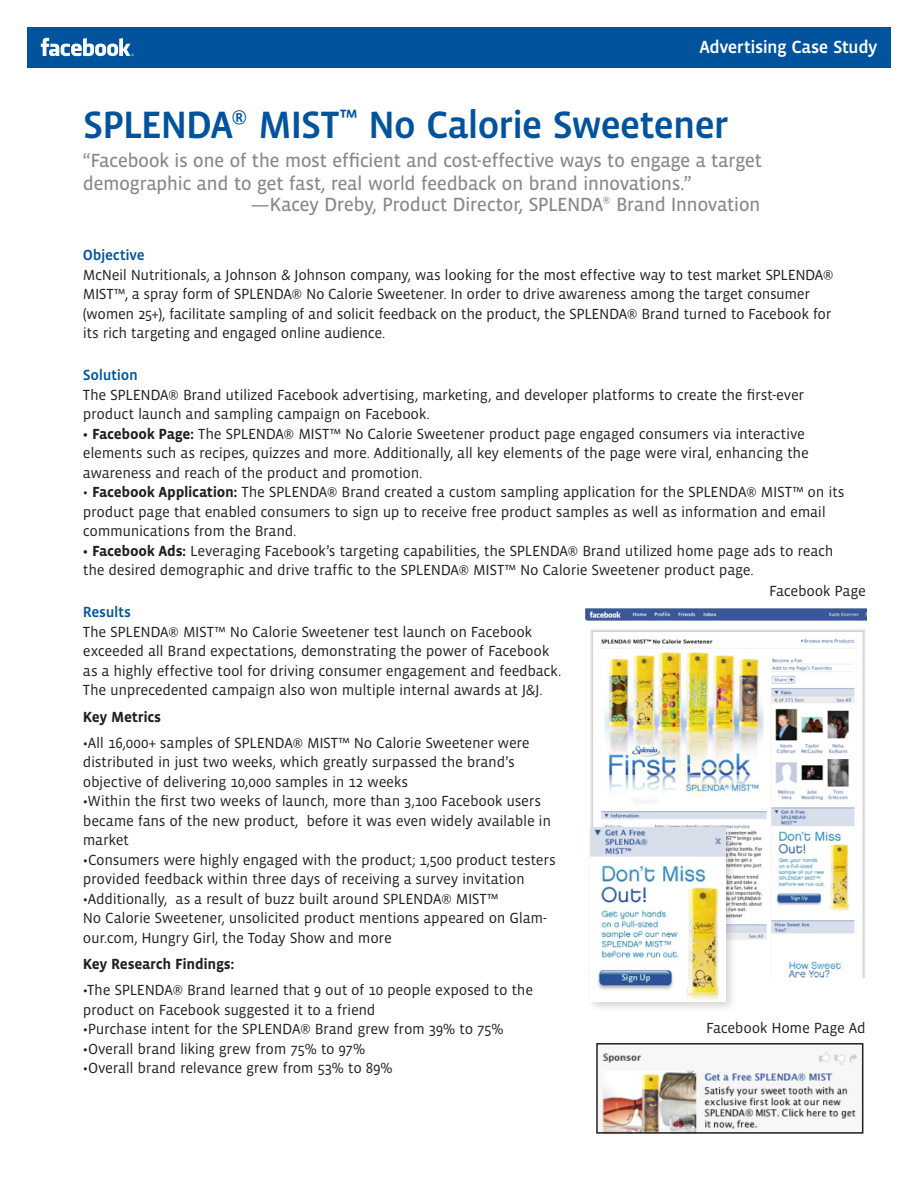
<style>
.page{position:relative;width:918px;height:1188px;background:#fff}
.page>*{position:absolute;margin:0;border:0;box-sizing:border-box;transform-origin:0 0}
.Page_Title{font:500 39px "Vista Sans OT";letter-spacing:-.035em;color:#01539e}
.Subhead{font:19.5px/22.5px "Vista Sans OT";letter-spacing:-.03em;color:#86888b}
.Header_Bar_Text{font:500 18px "Vista Sans OT";letter-spacing:-.03em;color:#fff}
.Unordered_List{font:15px/19.5px "Vista Sans OT";letter-spacing:-.02em;color:#231f20}
.t1{font:700 15px "Vista Sans OT";letter-spacing:-.02em;color:#231f20}
.Subhead-2{font:500 15px "Vista Sans OT";letter-spacing:-.02em;color:#01539e}
.s1{font-weight:700}
</style>
<div class="page">
<div style="left:27px;top:27px;width:864px;height:41px;background:#01539e"></div>
<svg style="left:41px;top:38px;width:93px;height:18px"></svg>
<img style="left:586px;top:608px;width:280px;height:370px">
<div style="left:586px;top:823px;width:158px;height:197px;background:#231f20;opacity:.2"></div>
<img style="left:591px;top:828px;width:134px;height:174px">
<img style="left:599px;top:1051px;width:259px;height:80px">
<div style="left:596px;top:1043px;width:267px;height:91px;border:2px solid #231f20"></div>
<p class="Header_Bar_Text" style="left:699px;top:38px;width:180px">Advertising Case Study</p>
<p class="Page_Title" style="left:83px;top:105px;width:647px">SPLENDA<sup>®</sup> MIST<sup>™</sup> No Calorie Sweetener</p>
<p class="Subhead" style="left:83px;top:150px;width:681px">“Facebook is one of the most efficient and cost-effective ways to engage a target demographic and to get fast, real world feedback on brand innovations.”</p>
<p class="Subhead" style="left:250px;top:193px;width:512px">—Kacey Dreby, Product Director, SPLENDA<sup>®</sup> Brand Innovation</p>
<p class="Subhead-2" style="left:83px;top:248px;width:63px">Objective</p>
<p class="Unordered_List" style="left:83px;top:265px;width:752px">McNeil Nutritionals, a Johnson &amp; Johnson company, was looking for the most effective way to test market SPLENDA® MIST™, a spray form of SPLENDA® No Calorie Sweetener. In order to drive awareness among the target consumer (women 25+), facilitate sampling of and solicit feedback on the product, the SPLENDA® Brand turned to Facebook for its rich targeting and engaged online audience.</p>
<p class="Subhead-2" style="left:83px;top:368px;width:56px">Solution</p>
<p class="Unordered_List" style="left:83px;top:385px;width:723px">The SPLENDA® Brand utilized Facebook advertising, marketing, and developer platforms to create the first-ever product launch and sampling campaign on Facebook.</p>
<p class="Unordered_List" style="left:83px;top:424px;width:727px"><span class="s1">• Facebook Page:</span> The SPLENDA® MIST™ No Calorie Sweetener product page engaged consumers via interactive elements such as recipes, quizzes and more. Additionally, all key elements of the page were viral, enhancing the awareness and reach of the product and promotion.</p>
<p class="Unordered_List" style="left:83px;top:483px;width:763px">• <span class="s1">Facebook Application:</span> The SPLENDA® Brand created a custom sampling application for the SPLENDA® MIST™ on its product page that enabled consumers to sign up to receive free product samples as well as information and email communications from the Brand.</p>
<p class="Unordered_List" style="left:83px;top:541px;width:752px"><span class="s1">• Facebook Ads:</span> Leveraging Facebook’s targeting capabilities, the SPLENDA® Brand utilized home page ads to reach the desired demographic and drive traffic to the SPLENDA® MIST™ No Calorie Sweetener product page.</p>
<p class="Subhead-2" style="left:83px;top:605px;width:49px">Results</p>
<p class="Unordered_List" style="left:83px;top:622px;width:480px">The SPLENDA® MIST™ No Calorie Sweetener test launch on Facebook exceeded all Brand expectations, demonstrating the power of Facebook as a highly effective tool for driving consumer engagement and feedback.<br>The unprecedented campaign also won multiple internal awards at J&amp;J.</p>
<p class="t1" style="left:83px;top:709px;width:80px">Key Metrics</p>
<p class="Unordered_List" style="left:83px;top:733px;width:448px">•All 16,000+ samples of SPLENDA® MIST™ No Calorie Sweetener were distributed in just two weeks, which greatly surpassed the brand’s objective of delivering 10,000 samples in 12 weeks</p>
<p class="Unordered_List" style="left:83px;top:792px;width:470px">•Within the first two weeks of launch, more than 3,100 Facebook users became fans of the new product, before it was even widely available in market</p>
<p class="Unordered_List" style="left:83px;top:850px;width:474px">•Consumers were highly engaged with the product; 1,500 product testers provided feedback within three days of receiving a survey invitation</p>
<p class="Unordered_List" style="left:83px;top:889px;width:466px">•Additionally, as a result of buzz built around SPLENDA® MIST™<br>No Calorie Sweetener, unsolicited product mentions appeared on Glam&shy;our.com, Hungry Girl, the Today Show and more</p>
<p class="t1" style="left:83px;top:956px;width:153px">Key Research Findings:</p>
<p class="Unordered_List" style="left:83px;top:981px;width:452px">•The SPLENDA® Brand learned that 9 out of 10 people exposed to the product on Facebook suggested it to a friend</p>
<p class="Unordered_List" style="left:83px;top:1020px;width:422px">•Purchase intent for the SPLENDA® Brand grew from 39% to 75%</p>
<p class="Unordered_List" style="left:83px;top:1039px;width:284px">•Overall brand liking grew from 75% to 97%</p>
<p class="Unordered_List" style="left:83px;top:1059px;width:311px">•Overall brand relevance grew from 53% to 89%</p>
<p class="Unordered_List" style="left:769px;top:582px;width:98px">Facebook Page</p>
<p class="Unordered_List" style="left:706px;top:1018px;width:161px">Facebook Home Page Ad</p>
</div>
